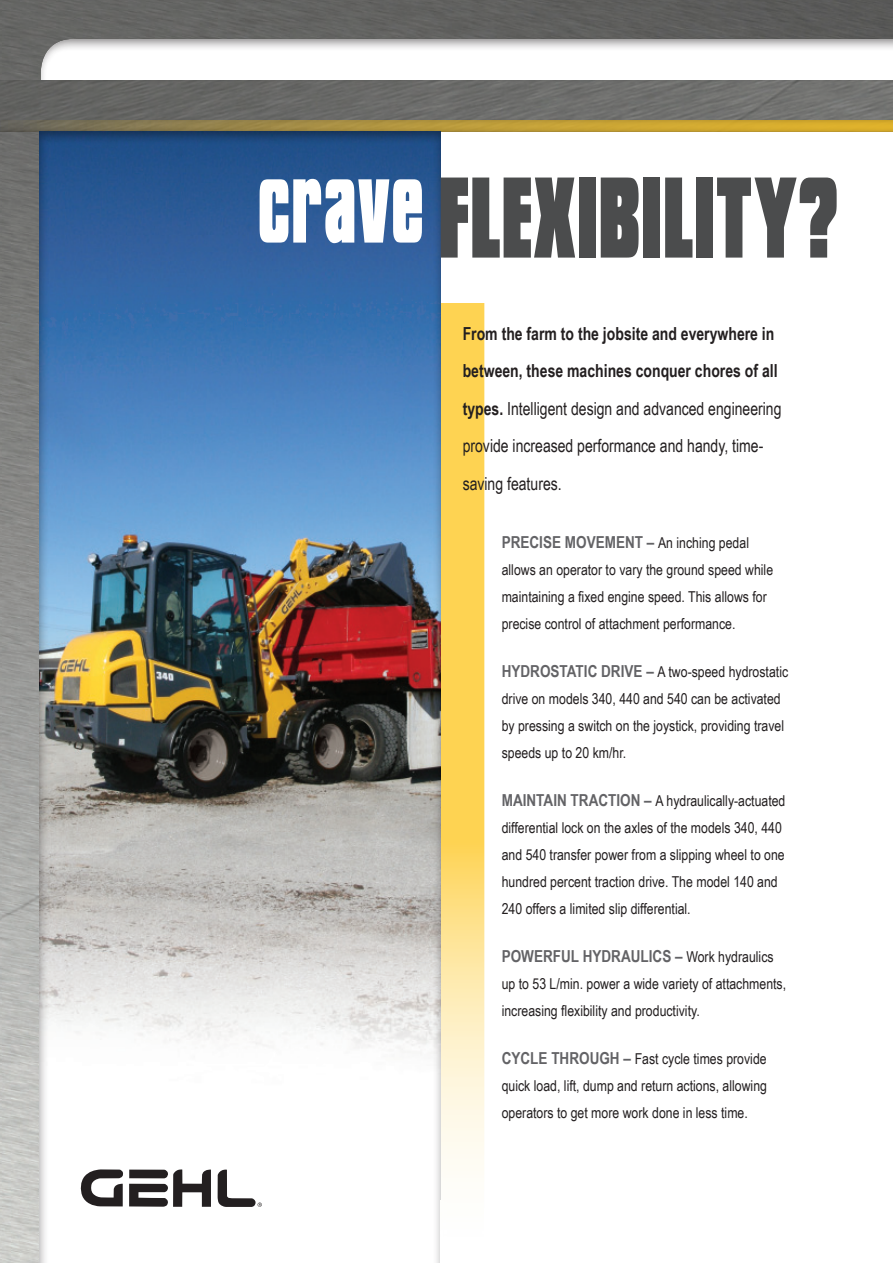
<style>
.page{position:relative;width:893px;height:1263px;background:#fff}
.page>*{position:absolute;margin:0;border:0;box-sizing:border-box;transform-origin:0 0}
.t1{font:900 120px "Compacta Com";letter-spacing:.04em;color:#4b4c4d;scale:.54 1}
.t2{font:18px/37.5px "Arial Narrow";color:#231f20;scale:.95 1}
.t3{font:700 16.5px "Arial Narrow";color:#636366}
.t4{font:15px/27px "Arial Narrow";color:#231f20}
.s1{color:#fff}
.s2{font-weight:700}
.s3{font-weight:400;font-size:15px;color:#231f20}
.s4{font-weight:700;font-size:16.5px;color:#636366}
</style>
<div class="page">
<img style="left:0;top:0;width:893px;height:1263px">
<div style="left:40px;top:39px;width:853px;height:1224px;background:#fff"></div>
<div style="left:0;top:79px;width:893px;height:55px;background:#231f20;opacity:.35"></div>
<div style="left:0;top:119px;width:893px;height:14px;background:#231f20;opacity:.45"></div>
<svg style="left:443px;top:303px;width:41px;height:868px;background:#fedc77"></svg>
<div style="left:38px;top:129px;width:405px;height:1134px;background:#231f20;opacity:.45"></div>
<svg style="left:80px;top:1169px;width:43px;height:37px"></svg>
<svg style="left:129px;top:1169px;width:82px;height:38px"></svg>
<svg style="left:218px;top:1169px;width:44px;height:38px"></svg>
<h1 class="t1" style="left:258px;top:162px;width:1073px"><span class="s1">crave</span> FLEXIBILITY?</h1>
<p class="t2" style="left:463px;top:314px;width:337px"><span class="s2">From the farm to the jobsite and everywhere in between, these machines conquer chores of all types.</span> Intelligent design and advanced engineering provide increased performance and handy, time&shy;saving features.</p>
<p class="t3" style="left:502px;top:529px;width:249px">PRECISE MOVEMENT – <span class="s3">An inching pedal</span></p>
<p class="t4" style="left:502px;top:555px;width:273px">allows an operator to vary the ground speed while maintaining a fixed engine speed. This allows for precise control of attachment performance.</p>
<p class="t4" style="left:502px;top:657px;width:288px"><span class="s4">HYDROSTATIC DRIVE –</span> A two-speed hydrostatic drive on models 340, 440 and 540 can be activated by pressing a switch on the joystick, providing travel speeds up to 20 km/hr.</p>
<p class="t4" style="left:502px;top:786px;width:285px"><span class="s4">MAINTAIN TRACTION –</span> A hydraulically-actuated differential lock on the axles of the models 340, 440 and 540 transfer power from a slipping wheel to one hundred percent traction drive. The model 140 and 240 offers a limited slip differential.</p>
<p class="t3" style="left:502px;top:943px;width:273px">POWERFUL HYDRAULICS – <span class="s3">Work hydraulics</span></p>
<p class="t4" style="left:502px;top:969px;width:286px">up to 53 L/min. power a wide variety of attachments, increasing flexibility and productivity.</p>
<p class="t4" style="left:502px;top:1044px;width:267px;text-align:justify"><span class="s4">CYCLE THROUGH –</span> Fast cycle times provide quick load, lift, dump and return actions, allowing operators to get more work done in less time.</p>
</div>
